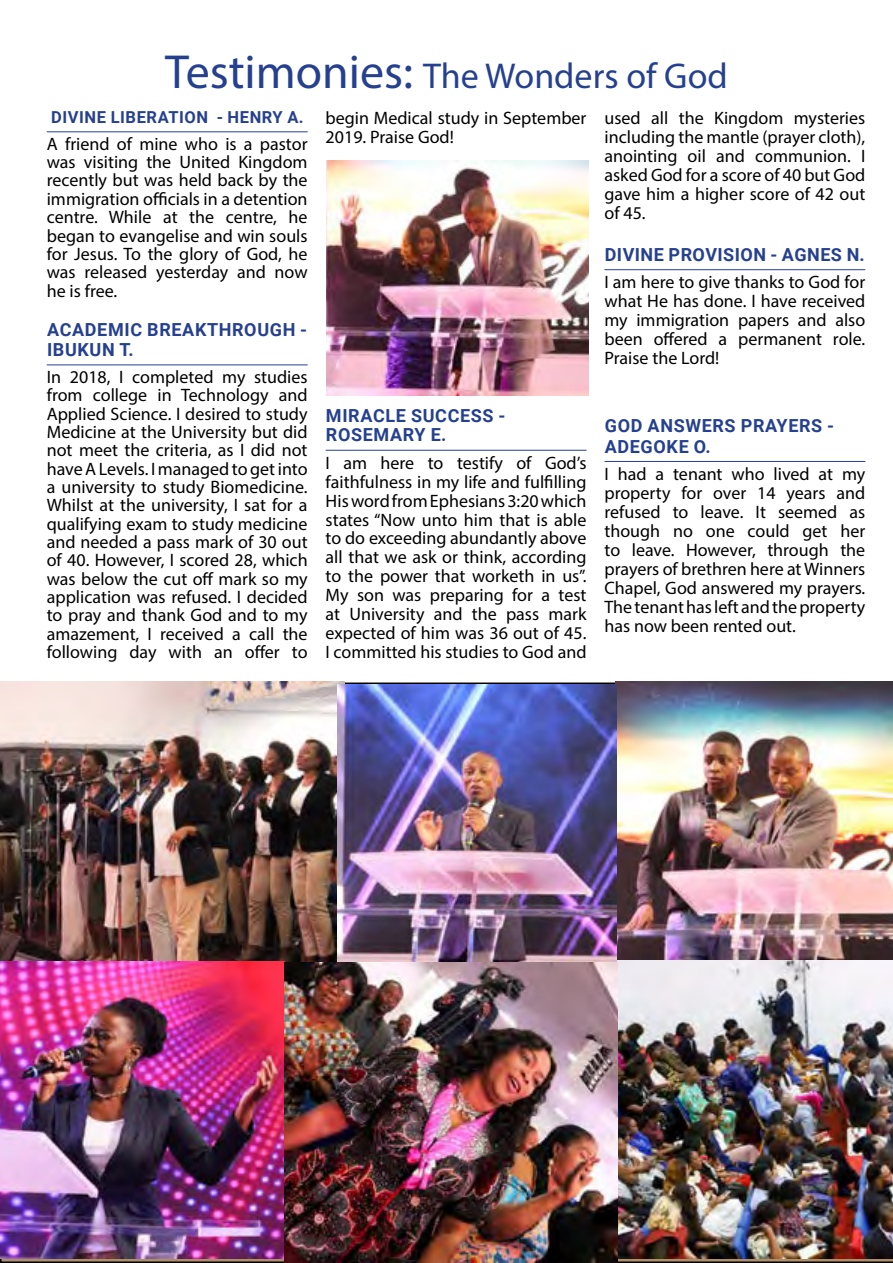
<style>
.page{position:relative;width:893px;height:1263px;background:#fff}
.page>*{position:absolute;margin:0;border:0;box-sizing:border-box;transform-origin:0 0}
.t1{font:36px "Myriad Pro";color:#25408f}
.t2{font:18px/18.3px "Myriad Pro";color:#000;text-align:justify}
.t3{font:700 18px/19.8px "Roboto";letter-spacing:.035em;color:#25408f}
.t4{font:700 16.5px "Roboto";letter-spacing:.035em;color:#25408f}
.s1{font-size:48px}
</style>
<div class="page">
<hr style="left:47px;top:131px;width:261px;height:1px;background:#25408f">
<hr style="left:47px;top:364px;width:261px;height:1px;background:#25408f">
<hr style="left:326px;top:450px;width:260px;height:1px;background:#25408f">
<hr style="left:604px;top:269px;width:261px;height:1px;background:#25408f">
<hr style="left:604px;top:461px;width:261px;height:1px;background:#25408f">
<img style="left:326px;top:161px;width:263px;height:234px">
<img style="left:615px;top:681px;width:278px;height:281px">
<img style="left:0;top:681px;width:344px;height:281px">
<img style="left:337px;top:685px;width:280px;height:276px">
<img style="left:618px;top:960px;width:275px;height:299px">
<img style="left:0;top:961px;width:285px;height:298px">
<img style="left:285px;top:962px;width:333px;height:301px">
<h1 class="t1" style="left:165px;top:53px;width:564px"><span class="s1">Testimonies:</span> The Wonders of God</h1>
<p class="t4" style="left:51px;top:106px;width:254px">DIVINE LIBERATION - HENRY A.</p>
<p class="t2" style="left:47px;top:134px;width:262px">A friend of mine who is a pastor was visiting the United Kingdom recently but was held back by the immigration officials in a detention centre. While at the centre, he began to evangelise and win souls for Jesus. To the glory of God, he was released yesterday and now he is free.</p>
<p class="t3" style="left:47px;top:319px;width:262px">ACADEMIC BREAKTHROUGH -<br>IBUKUN T.</p>
<p class="t2" style="left:47px;top:367px;width:262px">In 2018, I completed my studies from college in Technology and Applied Science. I desired to study Medicine at the University but did not meet the criteria, as I did not have A Levels. I managed to get into a university to study Biomedicine.<br>Whilst at the university, I sat for a qualifying exam to study medicine and needed a pass mark of 30 out of 40. However, I scored 28, which was below the cut off mark so my application was refused. I decided to pray and thank God and to my amazement, I received a call the following day with an offer to</p>
<p class="t2" style="left:326px;top:108px;width:262px;line-height:18.9px">begin Medical study in September<br>2019. Praise God!</p>
<p class="t2" style="left:604px;top:108px;width:262px;line-height:19px">used all the Kingdom mysteries including the mantle (prayer cloth), anointing oil and communion. I asked God for a score of 40 but God gave him a higher score of 42 out of 45.</p>
<p class="t3" style="left:605px;top:244px;width:262px">DIVINE PROVISION - AGNES N.</p>
<p class="t2" style="left:604px;top:272px;width:262px;line-height:19px">I am here to give thanks to God for what He has done. I have received my immigration papers and also been offered a permanent role.<br>Praise the Lord!</p>
<p class="t3" style="left:326px;top:406px;width:181px;line-height:18.9px">MIRACLE SUCCESS -<br>ROSEMARY E.</p>
<p class="t2" style="left:326px;top:453px;width:262px;line-height:18.9px">I am here to testify of God’s faithfulness in my life and fulfilling His word from Ephesians 3:20 which states “Now unto him that is able to do exceeding abundantly above all that we ask or think, according to the power that worketh in us”.<br>My son was preparing for a test at University and the pass mark expected of him was 36 out of 45.<br>I committed his studies to God and</p>
<p class="t3" style="left:605px;top:415px;width:231px;line-height:20.5px">GOD ANSWERS PRAYERS -<br>ADEGOKE O.</p>
<p class="t2" style="left:604px;top:464px;width:262px;line-height:19px">I had a tenant who lived at my property for over 14 years and refused to leave. It seemed as though no one could get her to leave. However, through the prayers of brethren here at Winners Chapel, God answered my prayers.<br>The tenant has left and the property has now been rented out.</p>
</div>
